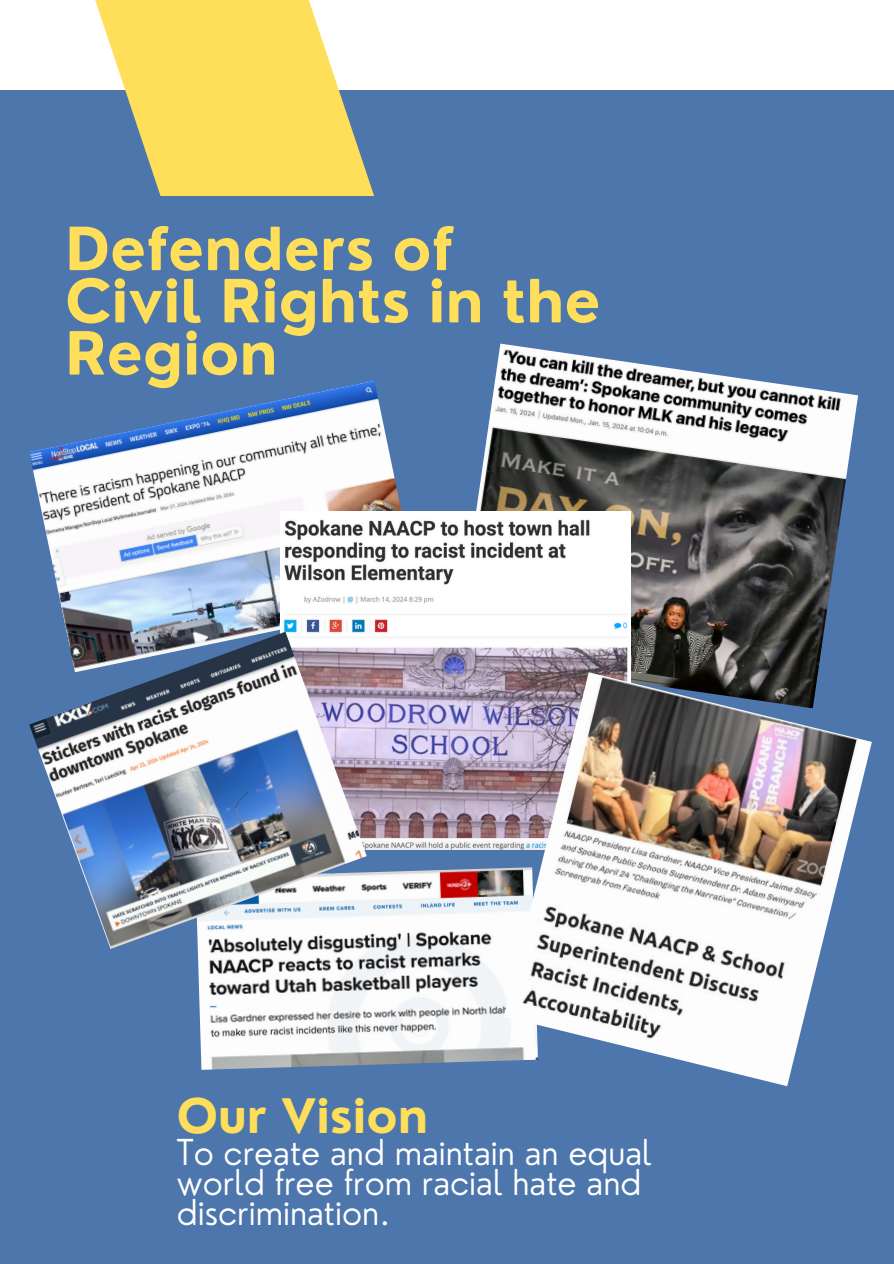
<style>
.page{position:relative;width:894px;height:1264px;background:#fff}
.page>*{position:absolute;margin:0;border:0;box-sizing:border-box;transform-origin:0 0}
.t1{font:700 58.05px/52.2px "Nourd";color:#ffde59}
.t2{font:700 46.2px "Nourd";color:#ffde59}
.t3{font:300 34.8px/30.3px "Nourd";color:#fff}
</style>
<div class="page">
<div style="left:0;top:0;width:893px;height:1263px;background:#4d76ad"></div>
<div style="left:0;top:0;width:893px;height:89px;background:#fff"></div>
<svg style="left:90px;top:0;width:284px;height:196px;fill:#ffde59"></svg>
<img style="left:29px;top:380px;width:391px;height:251px">
<img style="left:455px;top:343px;width:402px;height:329px">
<img style="left:197px;top:868px;width:307px;height:201px">
<img style="left:280px;top:512px;width:350px;height:337px">
<img style="left:504px;top:672px;width:367px;height:414px">
<img style="left:29px;top:631px;width:337px;height:317px">
<p class="t1" style="left:65px;top:222px;width:536px">Defenders of<br>Civil Rights in the<br>Region</p>
<p class="t2" style="left:177px;top:1086px;width:253px">Our Vision</p>
<h2 class="t3" style="left:177px;top:1136px;width:476px">To create and maintain an equal world free from racial hate and discrimination.</h2>
</div>
